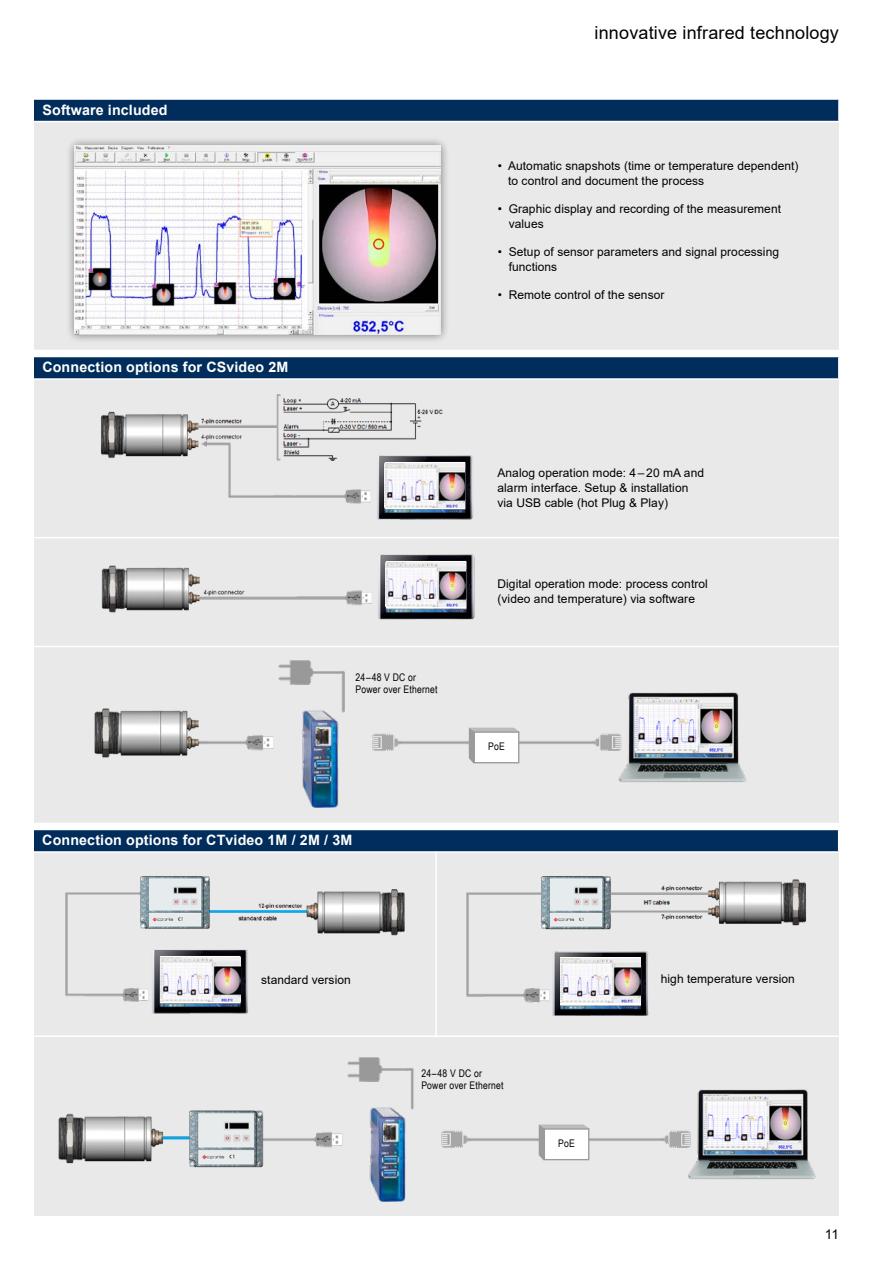
<style>
.page{position:relative;width:893px;height:1263px;background:#fff}
.page>*{position:absolute;margin:0;border:0;box-sizing:border-box;transform-origin:0 0}
.t1{font:18px "Arial";letter-spacing:.01em;color:#000}
.t2{font:700 14.25px "Arial";letter-spacing:.01em;color:#fff}
.t3{font:13.5px "Arial";color:#000}
.t4{font:12px/15px "Arial";letter-spacing:.005em;color:#000}
.t5{font:10.5px/12px "Arial Narrow";letter-spacing:.02em;color:#000}
</style>
<div class="page">
<div style="left:34px;top:103px;width:805px;height:1113px;background:#e9e9e9"></div>
<img style="left:101px;top:394px;width:372px;height:126px">
<img style="left:101px;top:554px;width:374px;height:66px">
<div style="left:34px;top:353px;width:805px;height:26px;background:#002d5b"></div>
<hr style="left:838px;top:357px;width:2px;height:21px;background:#fff">
<hr style="left:34px;top:378px;width:806px;height:2px;background:#fff">
<div style="left:34px;top:350px;width:806px;height:7px;background:#fff"></div>
<div style="left:66px;top:137px;width:384px;height:207px;background:#000;opacity:.5"></div>
<img style="left:75px;top:146px;width:366px;height:189px">
<div style="left:34px;top:96px;width:805px;height:26px;background:#002d5b"></div>
<hr style="left:838px;top:100px;width:2px;height:21px;background:#fff">
<hr style="left:34px;top:121px;width:806px;height:1px;background:#fff">
<div style="left:34px;top:92px;width:806px;height:8px;background:#fff"></div>
<hr style="left:23px;top:646px;width:827px;height:1px;background:#fff">
<hr style="left:23px;top:537px;width:827px;height:1px;background:#fff">
<svg style="left:385px;top:462px;width:80px;height:47px"></svg>
<img style="left:385px;top:463px;width:80px;height:44px">
<svg style="left:386px;top:561px;width:79px;height:47px"></svg>
<img style="left:386px;top:563px;width:79px;height:43px">
<img style="left:94px;top:660px;width:653px;height:122px">
<svg style="left:469px;top:728px;width:50px;height:35px"></svg>
<div style="left:474px;top:731px;width:45px;height:32px;background:#fff;border:1px solid #9a9c9c"></div>
<div style="left:34px;top:826px;width:805px;height:26px;background:#002d5b"></div>
<svg style="left:838px;top:830px;width:1px;height:21px"></svg>
<hr style="left:34px;top:851px;width:805px;height:2px;background:#fff">
<div style="left:34px;top:823px;width:805px;height:7px;background:#fff"></div>
<hr style="left:23px;top:1035px;width:835px;height:2px;background:#fff">
<hr style="left:435px;top:852px;width:2px;height:184px;background:#fff">
<img style="left:65px;top:876px;width:340px;height:138px">
<svg style="left:160px;top:956px;width:80px;height:47px"></svg>
<img style="left:160px;top:957px;width:80px;height:44px">
<img style="left:466px;top:876px;width:340px;height:140px">
<div style="left:560px;top:957px;width:81px;height:48px;background:linear-gradient(to right,#fff,#fff)"></div>
<img style="left:560px;top:959px;width:81px;height:44px">
<img style="left:58px;top:1057px;width:758px;height:122px">
<svg style="left:539px;top:1124px;width:50px;height:36px"></svg>
<div style="left:544px;top:1128px;width:45px;height:32px;background:#fff;border:1px solid #9a9c9c"></div>
<img style="left:290px;top:711px;width:65px;height:97px">
<img style="left:357px;top:1107px;width:65px;height:94px">
<p class="t2" style="left:43px;top:100px;width:127px">Software included</p>
<p class="t2" style="left:42px;top:357px;width:248px">Connection options for CSvideo 2M</p>
<p class="t5" style="left:355px;top:670px;width:84px">24–48 V DC or<br>Power over Ethernet</p>
<p class="t2" style="left:42px;top:830px;width:312px">Connection options for CTvideo 1M / 2M / 3M</p>
<h1 class="t1" style="left:595px;top:20px;width:246px">innovative infrared technology</h1>
<p class="t4" style="left:508px;top:159px;width:292px;text-indent:-10px">• Automatic snapshots (time or temperature dependent) to control and document the process</p>
<p class="t4" style="left:509px;top:201px;width:274px;text-indent:-11px">• Graphic display and recording of the measurement values</p>
<p class="t4" style="left:509px;top:244px;width:272px;text-indent:-11px">• Setup of sensor parameters and signal processing functions</p>
<p class="t4" style="left:498px;top:287px;width:168px">• Remote control of the sensor</p>
<p class="t4" style="left:497px;top:465px;width:208px">Analog operation mode: 4–20 mA and alarm interface. Setup &amp; installation via USB cable (hot Plug &amp; Play)</p>
<p class="t4" style="left:497px;top:576px;width:212px">Digital operation mode: process control (video and temperature) via software</p>
<p class="t5" style="left:488px;top:740px;width:18px">PoE</p>
<p class="t4" style="left:261px;top:972px;width:91px">standard version</p>
<p class="t4" style="left:661px;top:971px;width:136px">high temperature version</p>
<p class="t5" style="left:421px;top:1067px;width:84px">24–48 V DC or<br>Power over Ethernet</p>
<p class="t5" style="left:558px;top:1137px;width:18px">PoE</p>
<p class="t3" style="left:825px;top:1225px;width:16px">11</p>
</div>
